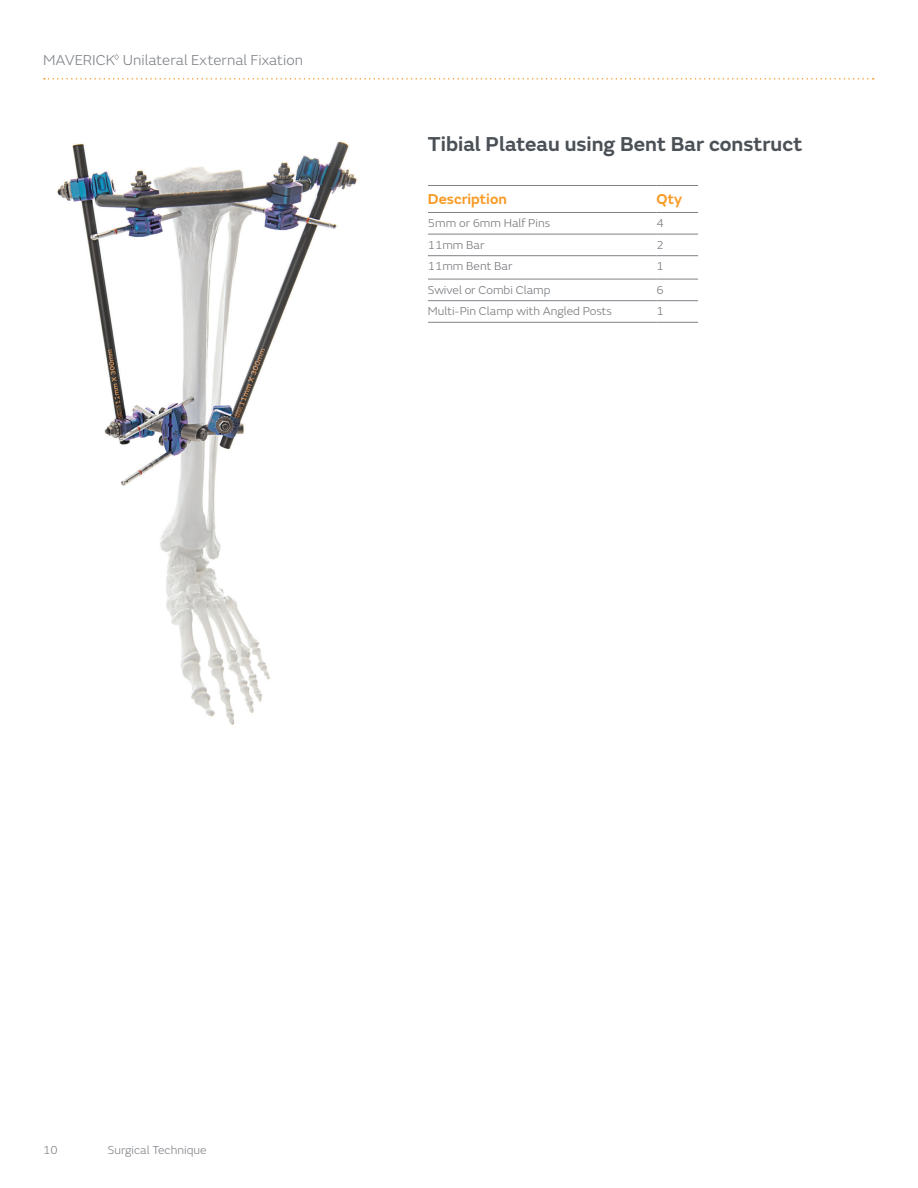
<style>
.page{position:relative;width:918px;height:1188px;background:#fff}
.page>*{position:absolute;margin:0;border:0;box-sizing:border-box;transform-origin:0 0}
.Subhead_14_16_8{font:600 21px "SN Emeric";color:#4b5156}
.t1{font:300 15px "SN Emeric";letter-spacing:.005em;color:#7f8287}
.Reference_Descriptio{font:600 15px "SN Emeric";color:#f89c28}
.Table_Body{font:300 12px "SN Emeric";color:#73767a}
.t2{font:300 12px "SN Emeric";color:#7f8287}
</style>
<div class="page">
<svg style="left:44px;top:78px;width:830px;height:2px"></svg>
<hr style="left:428px;top:185px;width:229px;height:1px;background:#7f8287">
<hr style="left:657px;top:185px;width:41px;height:1px;background:#7f8287">
<hr style="left:428px;top:212px;width:229px;height:1px;background:#7f8287">
<hr style="left:657px;top:212px;width:41px;height:1px;background:#7f8287">
<hr style="left:428px;top:234px;width:229px;height:1px;background:#7f8287">
<hr style="left:657px;top:234px;width:41px;height:1px;background:#7f8287">
<hr style="left:428px;top:255px;width:229px;height:1px;background:#7f8287">
<hr style="left:428px;top:279px;width:229px;height:1px;background:#7f8287">
<hr style="left:428px;top:300px;width:229px;height:1px;background:#7f8287">
<hr style="left:428px;top:322px;width:229px;height:1px;background:#7f8287">
<hr style="left:657px;top:255px;width:41px;height:1px;background:#7f8287">
<hr style="left:657px;top:279px;width:41px;height:1px;background:#7f8287">
<hr style="left:657px;top:300px;width:41px;height:1px;background:#7f8287">
<hr style="left:657px;top:322px;width:41px;height:1px;background:#7f8287">
<img style="left:57px;top:141px;width:300px;height:585px">
<p class="t1" style="left:43px;top:51px;width:261px">MAVERICK<sup>◊</sup> Unilateral External Fixation</p>
<p class="Subhead_14_16_8" style="left:428px;top:131px;width:376px">Tibial Plateau using Bent Bar construct</p>
<p class="Reference_Descriptio" style="left:428px;top:190px;width:80px">Description</p>
<p class="Reference_Descriptio" style="left:657px;top:190px;width:27px">Qty</p>
<p class="Table_Body" style="left:428px;top:216px;width:124px">5mm or 6mm Half Pins</p>
<p class="Table_Body" style="left:657px;top:216px;width:9px">4</p>
<p class="Table_Body" style="left:428px;top:238px;width:58px">11mm Bar</p>
<p class="Table_Body" style="left:657px;top:238px;width:9px">2</p>
<p class="Table_Body" style="left:428px;top:259px;width:86px">11mm Bent Bar</p>
<p class="Table_Body" style="left:657px;top:259px;width:9px">1</p>
<p class="Table_Body" style="left:428px;top:283px;width:124px">Swivel or Combi Clamp</p>
<p class="Table_Body" style="left:657px;top:283px;width:9px">6</p>
<p class="Table_Body" style="left:428px;top:304px;width:186px">Multi-Pin Clamp with Angled Posts</p>
<p class="Table_Body" style="left:657px;top:304px;width:9px">1</p>
<p class="t2" style="left:43px;top:1142px;width:16px">10</p>
<p class="t2" style="left:108px;top:1142px;width:100px">Surgical Technique</p>
</div>
